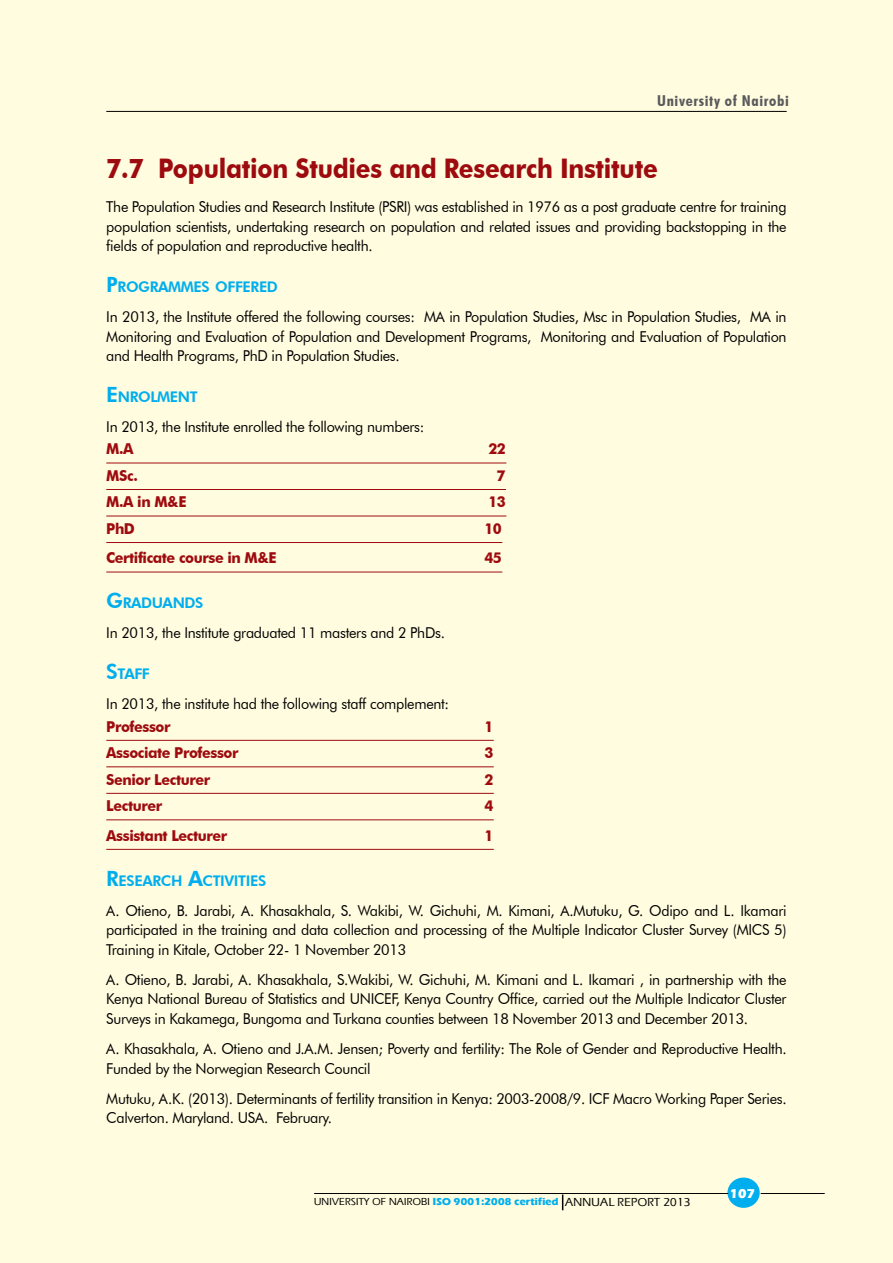
<style>
.page{position:relative;width:893px;height:1263px;background:#fffcdf}
.page>*{position:absolute;margin:0;border:0;box-sizing:border-box;transform-origin:0 0}
.t1{font:700 27px "Futura BT";letter-spacing:-.01em;color:#9e0b0f;scale:.9 1}
.t2{font:15px/19.5px "Futura BT";letter-spacing:-.02em;color:#000;text-align:justify;scale:.96 1}
.t3{font:700 15px "Futura BT";letter-spacing:-.03em;color:#9e0b0f;scale:.96 1}
.t4{font:700 condensed 15px "Futura BT";letter-spacing:.04em;color:#58595b;scale:1.08 1}
.t5{font:800 14.7px "Futura BT";letter-spacing:-.03em;color:#00aeef}
.t6{font:700 13.5px "Eras IT Cby BT";color:#fff}
.t7{font:700 10.5px "Eras ITC";color:#00aeef}
.s1{font-size:21px}
.s2{font-weight:500;color:#000}
.s3{font-weight:500;font-size:12px;color:#000}
</style>
<div class="page">
<hr style="left:106px;top:111px;width:681px;height:1px;background:#000">
<div style="left:727px;top:1177px;width:33px;height:31px;background:#00aeef;border-radius:50%"></div>
<hr style="left:314px;top:1193px;width:414px;height:1px;background:#000">
<hr style="left:761px;top:1193px;width:64px;height:1px;background:#000">
<svg style="left:562px;top:1194px;width:1px;height:16px"></svg>
<hr style="left:106px;top:463px;width:400px;height:1px;background:#9e0b0f">
<hr style="left:106px;top:489px;width:400px;height:1px;background:#9e0b0f">
<hr style="left:106px;top:516px;width:400px;height:1px;background:#9e0b0f">
<hr style="left:106px;top:542px;width:396px;height:1px;background:#9e0b0f">
<hr style="left:106px;top:572px;width:396px;height:1px;background:#9e0b0f">
<hr style="left:106px;top:740px;width:388px;height:1px;background:#9e0b0f">
<hr style="left:106px;top:766px;width:388px;height:1px;background:#9e0b0f">
<hr style="left:106px;top:793px;width:388px;height:1px;background:#9e0b0f">
<hr style="left:106px;top:819px;width:388px;height:1px;background:#9e0b0f">
<hr style="left:106px;top:849px;width:388px;height:1px;background:#9e0b0f">
<p class="t4" style="left:657px;top:92px;width:123px">University of Nairobi</p>
<h1 class="t1" style="left:106px;top:152px;width:614px">7.7 Population Studies and Research I nstitute</h1>
<p class="t2" style="left:106px;top:197px;width:710px">The Population Studies and Research Institute (PSRI) was established in 1976 as a post graduate centre for training population scientists, undertaking research on population and related issues and providing backstopping in the fields of population and reproductive health.</p>
<p class="t5" style="left:106px;top:278px;width:173px"><span class="s1">P</span>ROGRAMMES OFFERED</p>
<p class="t2" style="left:106px;top:307px;width:710px">In 2013, the Institute offered the following courses: MA in Population Studies, Msc in Population Studies, MA in Monitoring and Evaluation of Population and Development Programs, Monitoring and Evaluation of Population and Health Programs, PhD in Population Studies.</p>
<p class="t5" style="left:106px;top:388px;width:93px"><span class="s1">E</span>NROLMENT</p>
<p class="t2" style="left:106px;top:417px;width:333px">In 2013, the Institute enrolled the following numbers:</p>
<p class="t3" style="left:106px;top:440px;width:54px">M.A</p>
<p class="t3" style="left:488px;top:440px;width:20px">22</p>
<p class="t3" style="left:106px;top:466px;width:34px">MSc.</p>
<p class="t3" style="left:497px;top:466px;width:11px">7</p>
<p class="t3" style="left:106px;top:493px;width:106px">M.A in M&amp;E</p>
<p class="t3" style="left:488px;top:493px;width:20px">13</p>
<p class="t3" style="left:106px;top:519px;width:31px">PhD</p>
<p class="t3" style="left:484px;top:519px;width:20px">10</p>
<p class="t3" style="left:106px;top:549px;width:189px">Certificate course in M&amp;E</p>
<p class="t3" style="left:484px;top:549px;width:20px">45</p>
<p class="t5" style="left:106px;top:594px;width:99px"><span class="s1">G</span>RADUANDS</p>
<p class="t2" style="left:106px;top:623px;width:354px">In 2013, the Institute graduated 11 masters and 2 PhDs.</p>
<p class="t5" style="left:106px;top:665px;width:45px"><span class="s1">S</span>TAFF</p>
<p class="t2" style="left:106px;top:694px;width:359px">In 2013, the institute had the following staff complement:</p>
<p class="t3" style="left:106px;top:717px;width:68px">Professor</p>
<p class="t3" style="left:484px;top:717px;width:11px">1</p>
<p class="t3" style="left:106px;top:744px;width:139px">Associate Professor</p>
<p class="t3" style="left:484px;top:744px;width:11px">3</p>
<p class="t3" style="left:106px;top:770px;width:110px">Senior Lecturer</p>
<p class="t3" style="left:484px;top:770px;width:11px">2</p>
<p class="t3" style="left:106px;top:797px;width:60px">Lecturer</p>
<p class="t3" style="left:484px;top:797px;width:11px">4</p>
<p class="t3" style="left:106px;top:826px;width:128px">Assistant Lecturer</p>
<p class="t3" style="left:484px;top:826px;width:11px">1</p>
<p class="t5" style="left:106px;top:871px;width:161px"><span class="s1">R</span>ESEARCH <span class="s1">A</span>CTIVITIES</p>
<p class="t2" style="left:106px;top:901px;width:710px">A. Otieno, B. Jarabi, A. Khasakhala, S. Wakibi, W. Gichuhi, M. Kimani, A.Mutuku, G. Odipo and L. Ikamari participated in the training and data collection and processing of the Multiple Indicator Cluster Survey (MICS 5)<br>Training in Kitale, October 22- 1 November 2013</p>
<p class="t2" style="left:106px;top:970px;width:710px">A. Otieno, B. Jarabi, A. Khasakhala, S.Wakibi, W. Gichuhi, M. Kimani and L. Ikamari , in partnership with the Kenya National Bureau of Statistics and UNICEF, Kenya Country Office, carried out the Multiple Indicator Cluster Surveys in Kakamega, Bungoma and Turkana counties between 18 November 2013 and December 2013.</p>
<p class="t2" style="left:106px;top:1039px;width:710px">A. Khasakhala, A. Otieno and J.A.M. Jensen; Poverty and fertility: The Role of Gender and Reproductive Health.<br>Funded by the Norwegian Research Council</p>
<p class="t2" style="left:106px;top:1088px;width:710px">Mutuku, A.K. (2013). Determinants of fertility transition in Kenya: 2003-2008/9. ICF Macro Working Paper Series.<br>Calverton. Maryland. USA. February.</p>
<p class="t7" style="left:314px;top:1195px;width:379px"><span class="s2">UNIVERSITY OF NAIROBI</span> ISO 9001:2008 certified <span class="s3">ANNUAL REPORT 2013</span></p>
<p class="t6" style="left:730px;top:1185px;width:27px">107</p>
</div>
